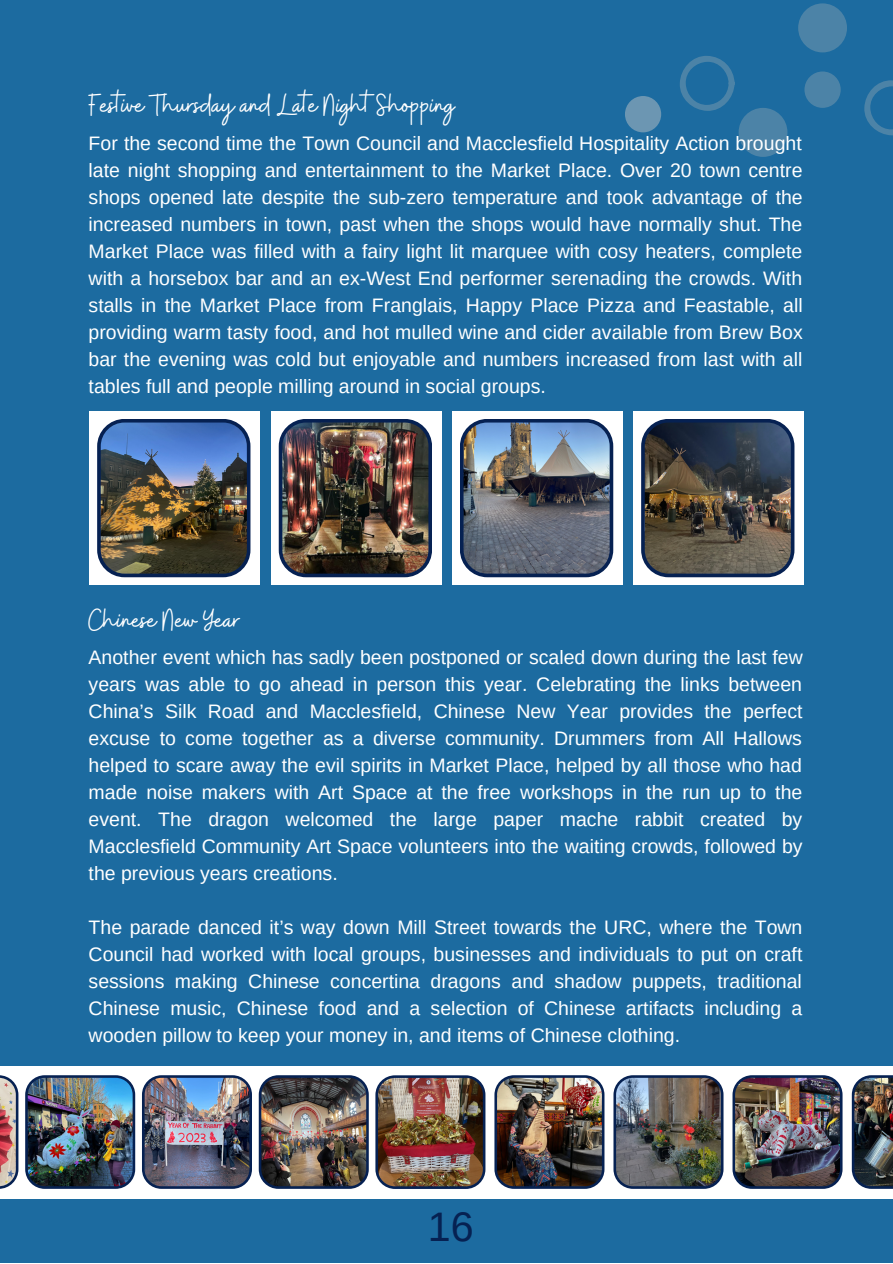
<style>
.page{position:relative;width:893px;height:1264px;background:#fff}
.page>*{position:absolute;margin:0;border:0;box-sizing:border-box;transform-origin:0 0}
.t1{font:41.25px "Arimo";color:#062152}
.t2{font:31.5px "Buffalo";color:#fff}
.t3{font:19.5px/27px "Arimo";color:#fff;text-align:justify}
</style>
<div class="page">
<div style="left:0;top:0;width:892px;height:1262px;background:#1c6ba0"></div>
<div style="left:625px;top:96px;width:36px;height:36px;background:#6c96b2;border-radius:50%"></div>
<div style="left:804px;top:71px;width:36px;height:37px;background:#4c83a7;border-radius:50%"></div>
<div style="left:738px;top:108px;width:49px;height:49px;background:#4c83a7;border-radius:50%"></div>
<div style="left:798px;top:3px;width:48px;height:49px;background:#4c83a7;border-radius:50%"></div>
<svg style="left:864px;top:80px;width:28px;height:56px"></svg>
<svg style="left:680px;top:56px;width:54px;height:55px"></svg>
<div style="left:89px;top:411px;width:170px;height:173px;background:#fff"></div>
<img style="left:97px;top:419px;width:153px;height:158px">
<div style="left:271px;top:411px;width:170px;height:173px;background:#fff"></div>
<img style="left:279px;top:419px;width:153px;height:158px">
<div style="left:452px;top:411px;width:170px;height:173px;background:#fff"></div>
<img style="left:460px;top:419px;width:153px;height:158px">
<div style="left:633px;top:411px;width:170px;height:173px;background:#fff"></div>
<img style="left:641px;top:419px;width:153px;height:158px">
<div style="left:0;top:1065px;width:892px;height:133px;background:#fff"></div>
<img style="left:25px;top:1075px;width:110px;height:113px">
<img style="left:142px;top:1075px;width:110px;height:113px">
<img style="left:259px;top:1075px;width:110px;height:113px">
<img style="left:494px;top:1075px;width:110px;height:113px">
<img style="left:613px;top:1075px;width:110px;height:113px">
<img style="left:732px;top:1075px;width:110px;height:113px">
<img style="left:851px;top:1075px;width:41px;height:113px">
<svg style="left:0;top:1075px;width:18px;height:113px;background:#b39394"></svg>
<img style="left:375px;top:1075px;width:110px;height:113px">
<p class="t2" style="left:89px;top:85px;width:367px">Festive Thursday and Late Night Shopping</p>
<p class="t3" style="left:89px;top:130px;width:715px">For the second time the Town Council and Macclesfield Hospitality Action brought late night shopping and entertainment to the Market Place. Over 20 town centre shops opened late despite the sub-zero temperature and took advantage of the increased numbers in town, past when the shops would have normally shut. The Market Place was filled with a fairy light lit marquee with cosy heaters, complete with a horsebox bar and an ex-West End performer serenading the crowds. With stalls in the Market Place from Franglais, Happy Place Pizza and Feastable, all providing warm tasty food, and hot mulled wine and cider available from Brew Box bar the evening was cold but enjoyable and numbers increased from last with all tables full and people milling around in social groups.</p>
<p class="t2" style="left:89px;top:599px;width:153px">Chinese New Year</p>
<p class="t3" style="left:89px;top:644px;width:715px">Another event which has sadly been postponed or scaled down during the last few years was able to go ahead in person this year. Celebrating the links between China’s Silk Road and Macclesfield, Chinese New Year provides the perfect excuse to come together as a diverse community. Drummers from All Hallows helped to scare away the evil spirits in Market Place, helped by all those who had made noise makers with Art Space at the free workshops in the run up to the event. The dragon welcomed the large paper mache rabbit created by Macclesfield Community Art Space volunteers into the waiting crowds, followed by the previous years creations.</p>
<p class="t3" style="left:89px;top:914px;width:715px">The parade danced it’s way down Mill Street towards the URC, where the Town Council had worked with local groups, businesses and individuals to put on craft sessions making Chinese concertina dragons and shadow puppets, traditional Chinese music, Chinese food and a selection of Chinese artifacts including a wooden pillow to keep your money in, and items of Chinese clothing.</p>
<p class="t1" style="left:428px;top:1203px;width:47px">16</p>
</div>
